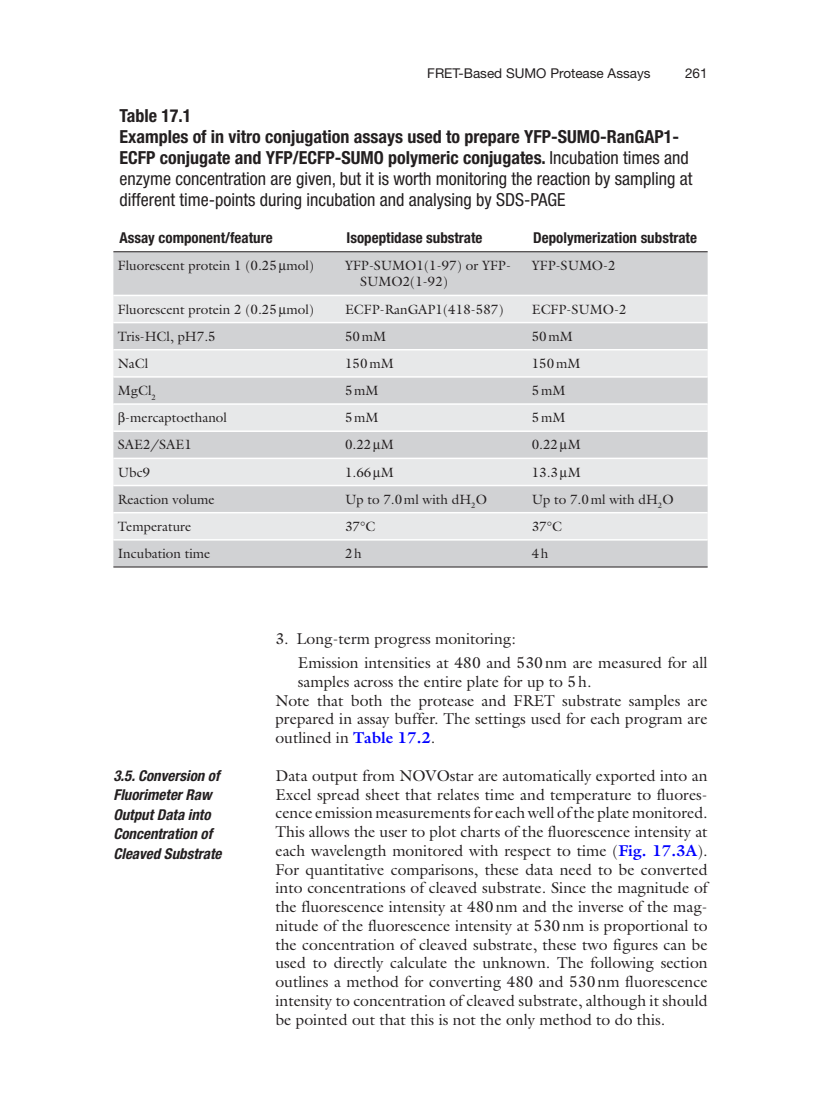
<style>
.page{position:relative;width:821px;height:1106px;background:#fff}
.page>*{position:absolute;margin:0;border:0;box-sizing:border-box;transform-origin:0 0}
.t1{font:condensed 18px/21px "Helvetica Neue";color:#231f20}
.t2{font:15.75px/18.8px "Galliard";color:#231f20}
.t3{font:italic 700 condensed 15px/19.5px "Helvetica Neue";color:#231f20}
.t4{font:700 condensed 15px "Helvetica Neue";color:#231f20}
.t5{font:13.5px/16.5px "Galliard";color:#231f20}
.t6{font:13.5px "Helvetica Neue";color:#231f20}
.s1{font-weight:700}
.s2{font-weight:700;color:#00f}
</style>
<div class="page">
<div style="left:113px;top:252px;width:594px;height:314px;background:#d1d2d4"></div>
<svg style="left:113px;top:296px;width:594px;height:243px;background:#dddee0"></svg>
<hr style="left:113px;top:295px;width:594px;height:1px;background:#fff">
<hr style="left:113px;top:322px;width:594px;height:1px;background:#fff">
<hr style="left:113px;top:349px;width:594px;height:1px;background:#fff">
<hr style="left:113px;top:376px;width:594px;height:1px;background:#fff">
<hr style="left:113px;top:403px;width:594px;height:2px;background:#fff">
<hr style="left:113px;top:430px;width:594px;height:2px;background:#fff">
<hr style="left:113px;top:457px;width:594px;height:2px;background:#fff">
<hr style="left:113px;top:485px;width:594px;height:1px;background:#fff">
<hr style="left:113px;top:512px;width:594px;height:1px;background:#fff">
<hr style="left:113px;top:539px;width:594px;height:1px;background:#fff">
<hr style="left:113px;top:251px;width:594px;height:1px;background:#231f20">
<hr style="left:113px;top:566px;width:594px;height:1px;background:#231f20">
<svg style="left:279px;top:263px;width:7px;height:10px"></svg>
<svg style="left:279px;top:307px;width:7px;height:9px"></svg>
<svg style="left:119px;top:412px;width:6px;height:13px"></svg>
<svg style="left:373px;top:442px;width:8px;height:10px"></svg>
<svg style="left:560px;top:442px;width:7px;height:10px"></svg>
<svg style="left:373px;top:470px;width:8px;height:9px"></svg>
<svg style="left:560px;top:470px;width:7px;height:9px"></svg>
<p class="t6" style="left:427px;top:68px;width:225px">FRET-Based SUMO Protease Assays</p>
<p class="t6" style="left:685px;top:68px;width:24px">261</p>
<p class="t1" style="left:119px;top:106px;width:574px"><span class="s1">Table 17.1<br>Examples of in vitro conjugation assays used to prepare YFP-SUMO-RanGAP1- ECFP conjugate and YFP/ECFP-SUMO polymeric conjugates.</span> Incubation times and enzyme concentration are given, but it is worth monitoring the reaction by sampling at different time-points during incubation and analysing by SDS-PAGE</p>
<p class="t4" style="left:119px;top:232px;width:155px">Assay component/feature</p>
<p class="t4" style="left:346px;top:232px;width:137px">Isopeptidase substrate</p>
<p class="t4" style="left:533px;top:232px;width:165px">Depolymerization substrate</p>
<p class="t5" style="left:118px;top:258px;width:198px">Fluorescent protein 1 (0.25 mol)</p>
<p class="t5" style="left:360px;top:258px;width:152px;text-indent:-15px">YFP-SUMO1(1-97) or YFP-<br>SUMO2(1-92)</p>
<p class="t5" style="left:532px;top:258px;width:85px">YFP-SUMO-2</p>
<p class="t5" style="left:118px;top:302px;width:198px">Fluorescent protein 2 (0.25 mol)</p>
<p class="t5" style="left:345px;top:302px;width:160px">ECFP-RanGAP1(418-587)</p>
<p class="t5" style="left:532px;top:302px;width:96px">ECFP-SUMO-2</p>
<p class="t5" style="left:118px;top:329px;width:99px">Tris-HCl, pH7.5</p>
<p class="t5" style="left:345px;top:329px;width:43px">50 mM</p>
<p class="t5" style="left:532px;top:329px;width:43px">50 mM</p>
<p class="t5" style="left:118px;top:356px;width:32px">NaCl</p>
<p class="t5" style="left:345px;top:356px;width:50px">150 mM</p>
<p class="t5" style="left:532px;top:356px;width:50px">150 mM</p>
<p class="t5" style="left:118px;top:383px;width:40px">MgCl<sub>2</sub></p>
<p class="t5" style="left:345px;top:383px;width:35px">5 mM</p>
<p class="t5" style="left:532px;top:383px;width:35px">5 mM</p>
<p class="t5" style="left:125px;top:411px;width:103px">-mercaptoethanol</p>
<p class="t5" style="left:345px;top:411px;width:35px">5 mM</p>
<p class="t5" style="left:532px;top:411px;width:35px">5 mM</p>
<p class="t5" style="left:118px;top:438px;width:75px">SAE2/SAE1</p>
<p class="t5" style="left:345px;top:438px;width:50px">0.22 M</p>
<p class="t5" style="left:532px;top:438px;width:50px">0.22 M</p>
<p class="t5" style="left:118px;top:465px;width:34px">Ubc9</p>
<p class="t5" style="left:345px;top:465px;width:50px">1.66 M</p>
<p class="t5" style="left:532px;top:465px;width:50px">13.3 M</p>
<p class="t5" style="left:118px;top:492px;width:98px">Reaction volume</p>
<p class="t5" style="left:345px;top:492px;width:143px">Up to 7.0 ml with dH<sub>2</sub>O</p>
<p class="t5" style="left:532px;top:492px;width:143px">Up to 7.0 ml with dH<sub>2</sub>O</p>
<p class="t5" style="left:118px;top:519px;width:75px">Temperature</p>
<p class="t5" style="left:345px;top:519px;width:32px">37°C</p>
<p class="t5" style="left:532px;top:519px;width:32px">37°C</p>
<p class="t5" style="left:118px;top:546px;width:94px">Incubation time</p>
<p class="t5" style="left:345px;top:546px;width:18px">2 h</p>
<p class="t5" style="left:532px;top:546px;width:18px">4 h</p>
<p class="t3" style="left:113px;top:767px;width:110px">3.5. Conversion of<br>Fluorimeter Raw<br>Output Data into<br>Concentration of<br>Cleaved Substrate</p>
<p class="t2" style="left:298px;top:628px;width:411px;line-height:24px;text-indent:-23px">3. Long-term progress monitoring:<br>Emission intensities at 480 and 530 nm are measured for all</p>
<p class="t2" style="left:275px;top:674px;width:434px;text-indent:23px">samples across the entire plate for up to 5 h.<br>Note that both the protease and FRET substrate samples are prepared in assay buffer. The settings used for each program are outlined in <span class="s2">Table 17.2</span>.</p>
<p class="t2" style="left:275px;top:767px;width:434px;text-align:justify">Data output from NOVOstar are automatically exported into an Excel spread sheet that relates time and temperature to fluores&shy;cence emission measurements for each well of the plate monitored.<br>This allows the user to plot charts of the fluorescence intensity at each wavelength monitored with respect to time (<span class="s2">Fig. 17.3A</span>).<br>For quantitative comparisons, these data need to be converted into concentrations of cleaved substrate. Since the magnitude of the fluorescence intensity at 480 nm and the inverse of the mag&shy;nitude of the fluorescence intensity at 530 nm is proportional to the concentration of cleaved substrate, these two figures can be used to directly calculate the unknown. The following section outlines a method for converting 480 and 530 nm fluorescence intensity to concentration of cleaved substrate, although it should be pointed out that this is not the only method to do this.</p>
</div>
